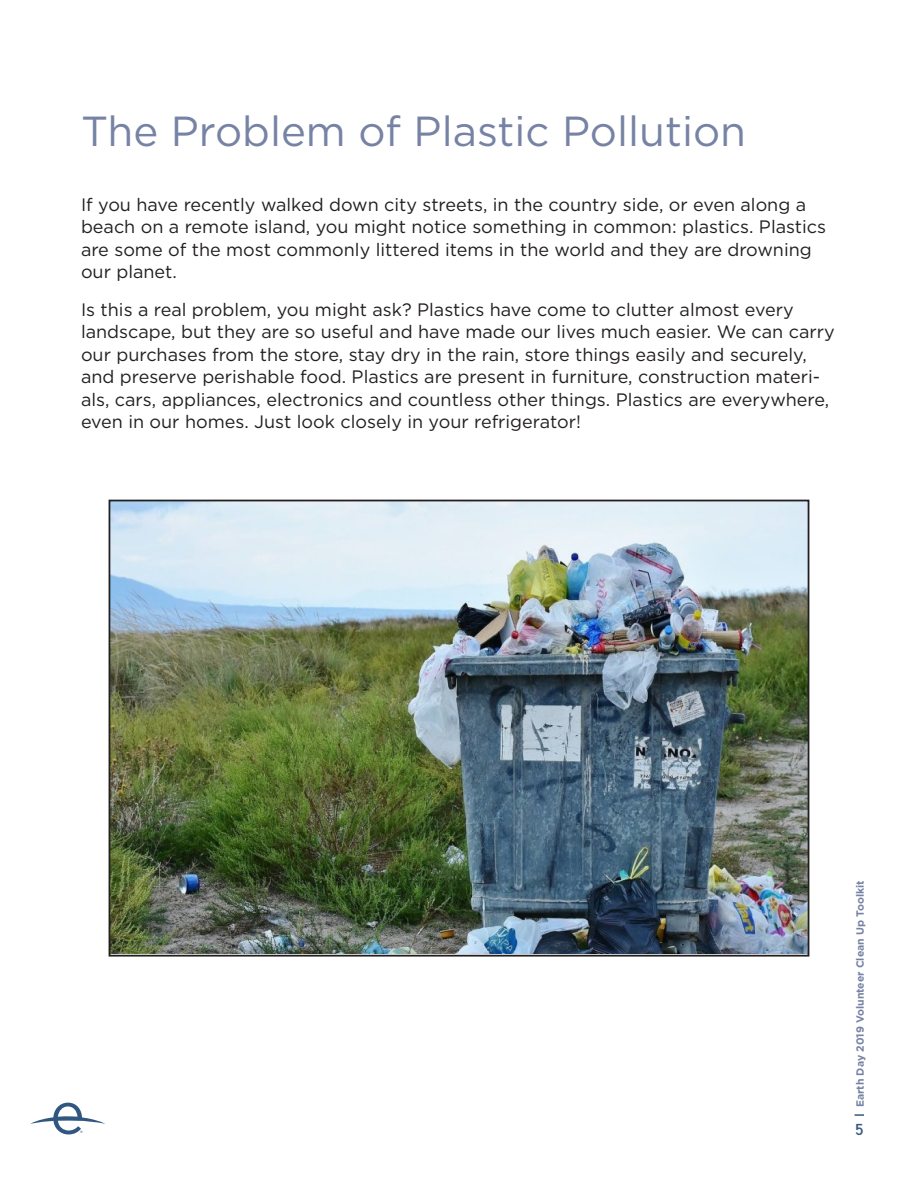
<style>
.page{position:relative;width:918px;height:1188px;background:#fff}
.page>*{position:absolute;margin:0;border:0;box-sizing:border-box;transform-origin:0 0}
.Header_2_-_News_Cycl{font:42px "Gotham";color:#7783a4}
.t1{font:18px/22.5px "Gotham";color:#231f20}
.t2{font:700 15px "News Cycle";color:#395a7f}
.t3{font:700 10.5px "Gotham";color:#7783a4}
.t4{font:700 3.3px "Gotham";color:#315780}
</style>
<div class="page">
<svg style="left:30px;top:1103px;width:75px;height:31px"></svg>
<svg style="left:855px;top:1114px;width:9px;height:2px"></svg>
<img style="left:112px;top:503px;width:694px;height:450px">
<div style="left:109px;top:500px;width:700px;height:457px;border:2px solid #231f20"></div>
<p class="Header_2_-_News_Cycl" style="left:81px;top:104px;width:667px">The Problem of Plastic Pollution</p>
<p class="t1" style="left:81px;top:193px;width:747px">If you have recently walked down city streets, in the country side, or even along a beach on a remote island, you might notice something in common: plastics. Plastics are some of the most commonly littered items in the world and they are drowning our planet.</p>
<p class="t1" style="left:81px;top:298px;width:755px">Is this a real problem, you might ask? Plastics have come to clutter almost every landscape, but they are so useful and have made our lives much easier. We can carry our purchases from the store, stay dry in the rain, store things easily and securely, and preserve perishable food. Plastics are present in furniture, construction materi&shy;als, cars, appliances, electronics and countless other things. Plastics are everywhere, even in our homes. Just look closely in your refrigerator!</p>
<p class="t4" style="left:80px;top:1129px;width:4px">®</p>
<p class="t3" style="left:853px;top:1107px;width:229px;rotate:-90deg">Earth Day 2019 Volunteer Clean Up Toolkit</p>
<p class="t2" style="left:856px;top:1116px;width:9px">5</p>
</div>
